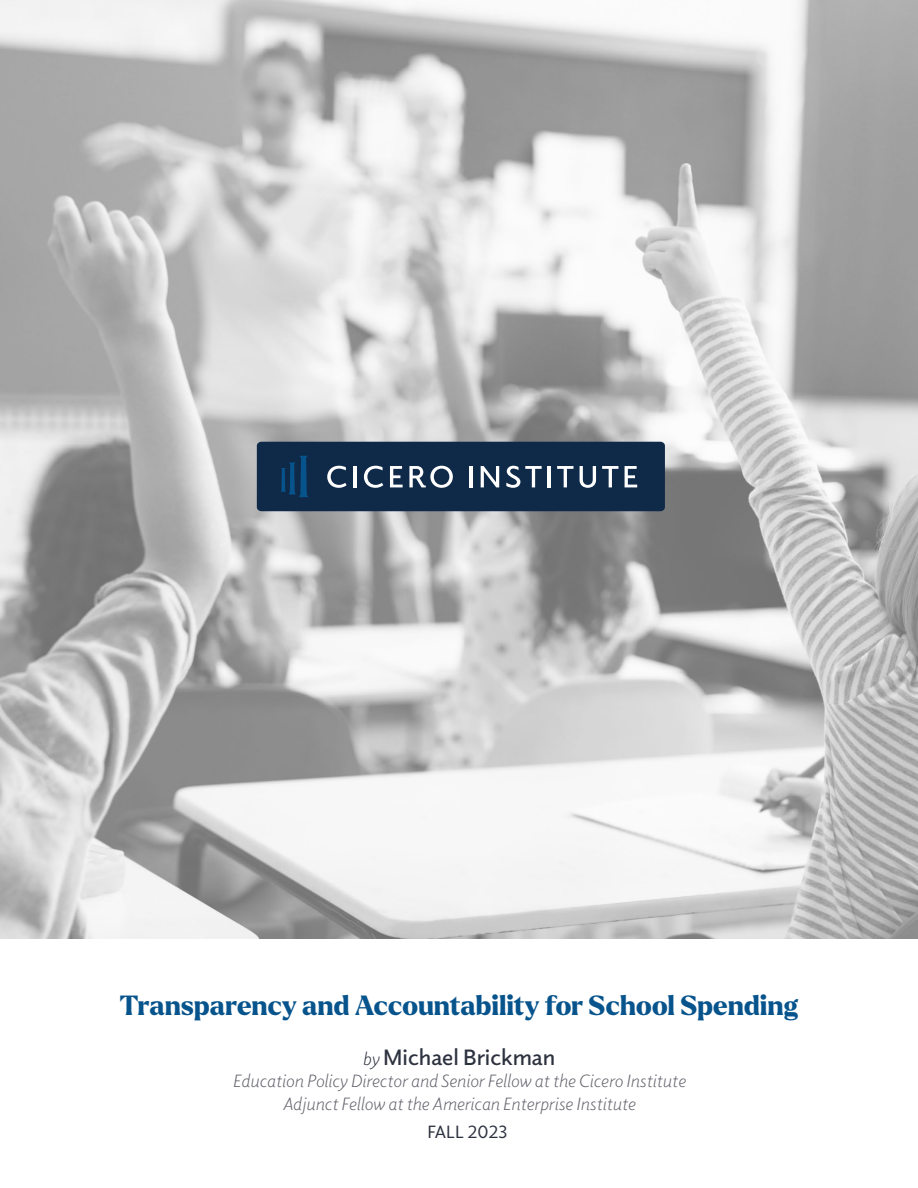
<style>
.page{position:relative;width:918px;height:1188px;background:#fff}
.page>*{position:absolute;margin:0;border:0;box-sizing:border-box;transform-origin:0 0}
.t1{font:800 27px "Larken";color:#07548d}
.t2{font:600 22.5px "Elido";color:#2d323f}
.t3{font:italic 300 18px "Elido";color:#62616b}
.t4{font:18px "Elido";color:#2d323f}
.s1{font-weight:300;font-style:italic;font-size:18px}
</style>
<div class="page">
<img style="left:0;top:0;width:918px;height:939px">
<div style="left:257px;top:442px;width:408px;height:69px;background:#0f2a49;border-radius:4px"></div>
<svg style="left:281px;top:456px;width:27px;height:41px"></svg>
<svg style="left:327px;top:466px;width:20px;height:22px"></svg>
<hr style="left:353px;top:466px;width:4px;height:21px;background:#fff">
<svg style="left:364px;top:466px;width:19px;height:22px"></svg>
<svg style="left:390px;top:466px;width:13px;height:21px"></svg>
<svg style="left:409px;top:466px;width:44px;height:22px"></svg>
<hr style="left:469px;top:466px;width:3px;height:21px;background:#fff">
<svg style="left:481px;top:466px;width:18px;height:21px"></svg>
<svg style="left:506px;top:466px;width:36px;height:22px"></svg>
<hr style="left:548px;top:466px;width:3px;height:21px;background:#fff">
<svg style="left:557px;top:466px;width:16px;height:21px"></svg>
<svg style="left:580px;top:466px;width:16px;height:22px"></svg>
<svg style="left:602px;top:466px;width:16px;height:21px"></svg>
<svg style="left:625px;top:466px;width:12px;height:21px"></svg>
<p class="t1" style="left:120px;top:987px;width:679px">Transparency and Accountability for School Spending</p>
<p class="t2" style="left:363px;top:1042px;width:194px"><span class="s1">by</span> Michael Brickman</p>
<p class="t3" style="left:233px;top:1070px;width:454px">Education Policy Director and Senior Fellow at the Cicero Institute</p>
<p class="t3" style="left:283px;top:1092px;width:354px">Adjunct Fellow at the American Enterprise Institute</p>
<p class="t4" style="left:427px;top:1120px;width:82px">FALL 2023</p>
</div>
